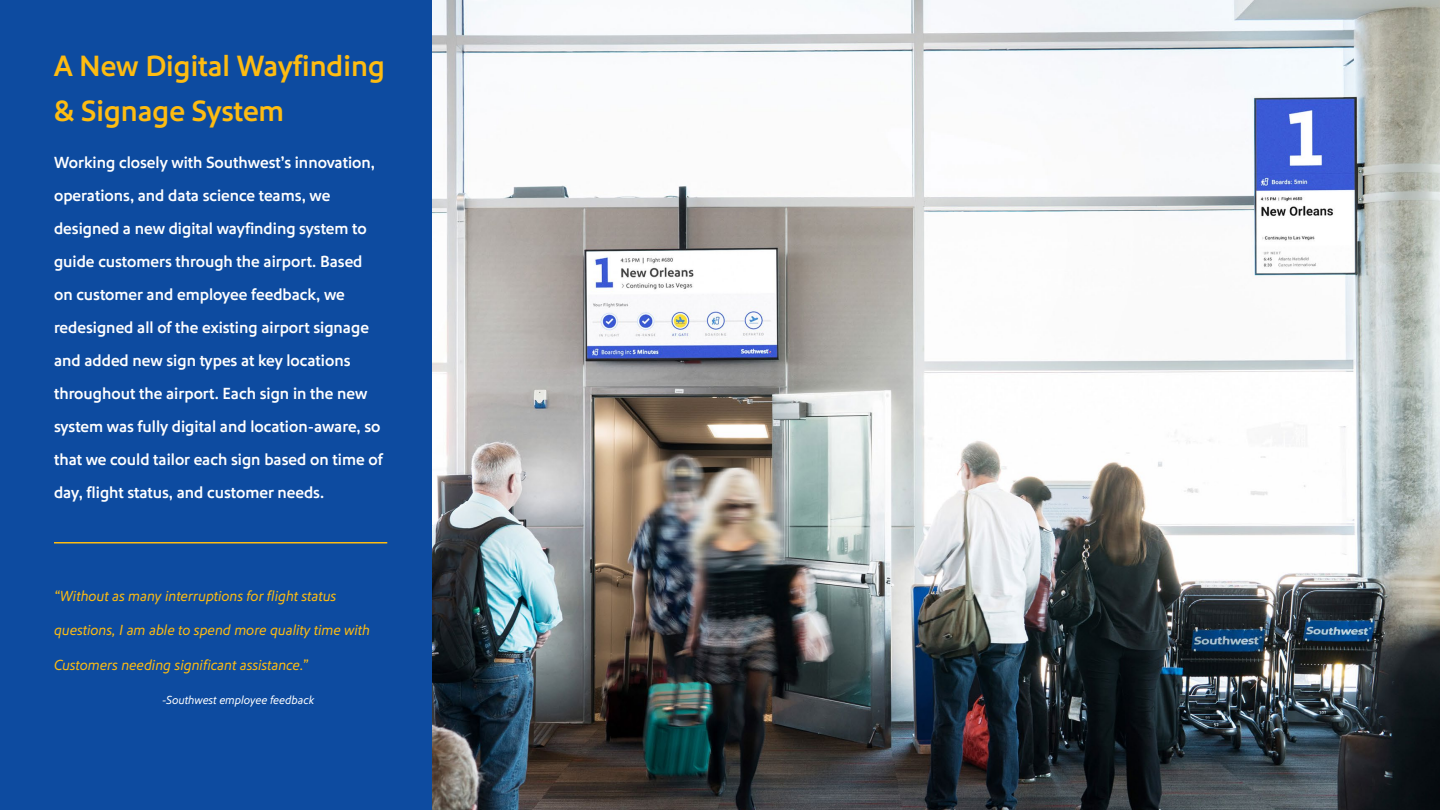
<style>
.page{position:relative;width:1440px;height:810px;background:#fff}
.page>*{position:absolute;margin:0;border:0;box-sizing:border-box;transform-origin:0 0}
.t1{font:500 30px/45px "Southwest Sans";color:#febc11}
.t2{font:500 16.5px/33px "Southwest Sans";color:#fff}
.t3{font:italic 15px "Southwest Sans";color:#febc11}
.t4{font:italic 12px "Southwest Sans";color:#fff}
</style>
<div class="page">
<div style="left:0;top:0;width:432px;height:810px;background:#0d4ba0"></div>
<hr style="left:54px;top:542px;width:333px;height:2px;background:#febc11">
<img style="left:432px;top:0;width:1008px;height:810px">
<h1 class="t1" style="left:54px;top:45px;width:332px">A New Digital Wayfinding &amp; Signage System</h1>
<p class="t2" style="left:54px;top:146px;width:330px">Working closely with Southwest’s innovation, operations, and data science teams, we designed a new digital wayfinding system to guide customers through the airport. Based on customer and employee feedback, we redesigned all of the existing airport signage and added new sign types at key locations throughout the airport. Each sign in the new system was fully digital and location-aware, so that we could tailor each sign based on time of day, flight status, and customer needs.</p>
<p class="t3" style="left:54px;top:587px;width:284px">“Without as many interruptions for flight status</p>
<p class="t3" style="left:54px;top:621px;width:318px">questions, I am able to spend more quality time with</p>
<p class="t3" style="left:54px;top:656px;width:255px">Customers needing significant assistance.”</p>
<p class="t4" style="left:162px;top:693px;width:154px">-Southwest employee feedback</p>
</div>
